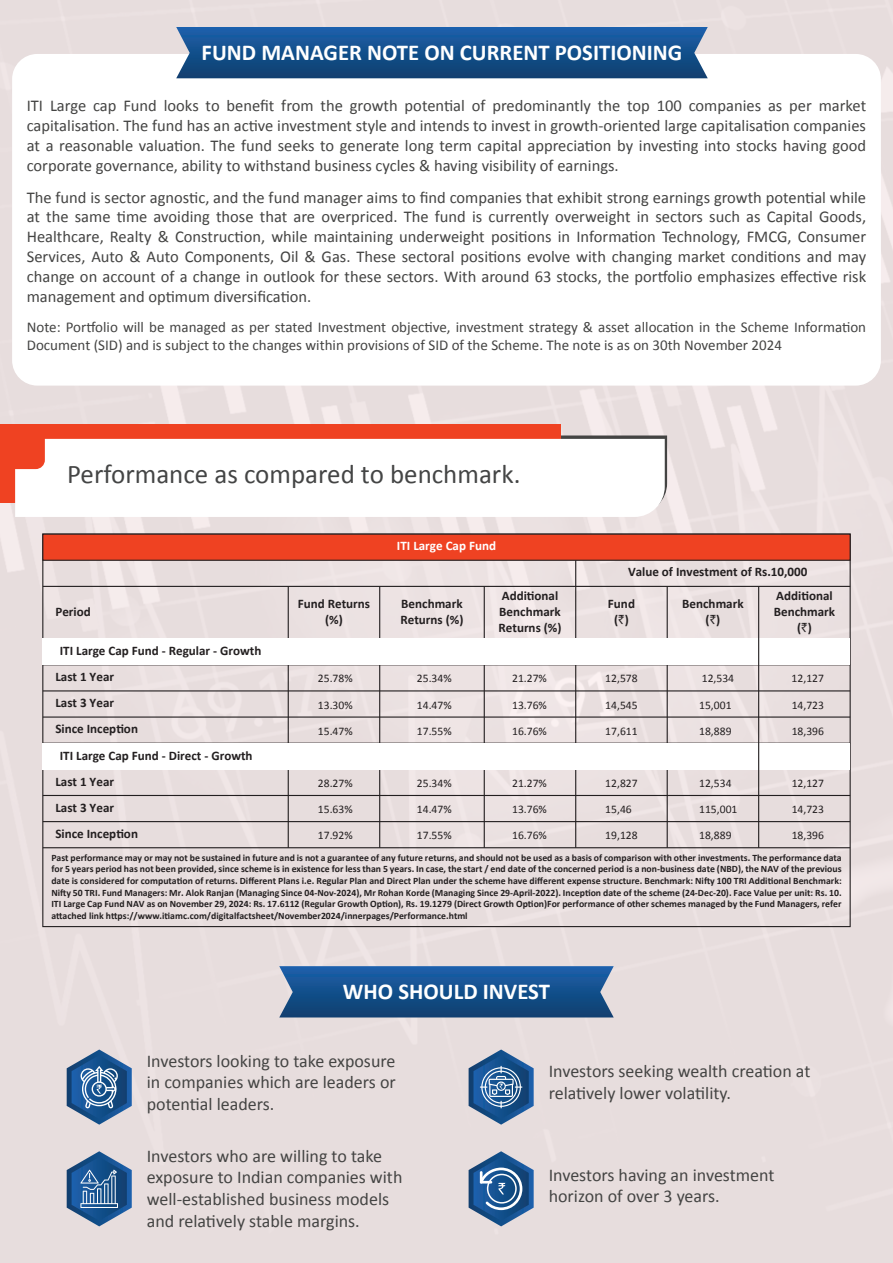
<style>
.page{position:relative;width:893px;height:1263px;background:#fff}
.page>*{position:absolute;margin:0;border:0;box-sizing:border-box;transform-origin:0 0}
.t1{font:27px "Calibri";color:#444545}
.t2{font:700 22.8px "Calibri";color:#fff}
.t3{font:18px/21.6px "Calibri";color:#444443}
.t4{font:16.5px/19.8px "Calibri";color:#444443;text-align:justify}
.t5{font:15px/18px "Calibri";color:#444443}
.t6{font:700 13.05px/15.8px "Calibri";color:#231f20;text-align:center}
.t7{font:700 13.05px "Calibri";color:#fff}
.t8{font:11.55px "Calibri";color:#231f20}
.t9{font:700 9.75px/11.7px "Calibri";color:#231f20;text-align:justify}
.s1{font-family:"Rupee";font-weight:400}
</style>
<div class="page">
<img style="left:0;top:0;width:893px;height:1263px">
<div style="left:12px;top:54px;width:869px;height:332px;background:#fff;border-radius:25px"></div>
<svg style="left:176px;top:27px;width:532px;height:51px;background:#1a538f"></svg>
<svg style="left:279px;top:966px;width:335px;height:51px;background:#1e5690"></svg>
<svg style="left:67px;top:1049px;width:65px;height:76px;background:#6487ad"></svg>
<svg style="left:469px;top:1049px;width:65px;height:76px;background:#6285ac"></svg>
<svg style="left:67px;top:1151px;width:65px;height:75px;background:#5b80a9"></svg>
<svg style="left:469px;top:1151px;width:65px;height:75px;background:#6084ac"></svg>
<div style="left:0;top:424px;width:561px;height:78px;background:#ef4222"></div>
<div style="left:15px;top:439px;width:650px;height:78px;background:#fff"></div>
<svg style="left:15px;top:439px;width:30px;height:30px"></svg>
<div style="left:42px;top:533px;width:809px;height:28px;background:#ef4222;border:1px solid #231f20"></div>
<hr style="left:43px;top:586px;width:807px;height:1px;background:#231f20">
<hr style="left:43px;top:638px;width:807px;height:1px;background:#231f20">
<hr style="left:43px;top:690px;width:807px;height:1px;background:#231f20">
<hr style="left:43px;top:716px;width:807px;height:2px;background:#231f20">
<hr style="left:43px;top:769px;width:807px;height:1px;background:#231f20">
<hr style="left:43px;top:795px;width:807px;height:1px;background:#231f20">
<hr style="left:43px;top:821px;width:807px;height:1px;background:#231f20">
<hr style="left:43px;top:847px;width:807px;height:1px;background:#231f20">
<hr style="left:288px;top:586px;width:1px;height:262px;background:#231f20">
<hr style="left:379px;top:586px;width:1px;height:262px;background:#231f20">
<hr style="left:484px;top:586px;width:1px;height:262px;background:#231f20">
<hr style="left:575px;top:560px;width:1px;height:288px;background:#231f20">
<hr style="left:667px;top:586px;width:1px;height:262px;background:#231f20">
<div style="left:43px;top:639px;width:807px;height:26px;background:#fff"></div>
<div style="left:43px;top:743px;width:807px;height:26px;background:#fff"></div>
<hr style="left:758px;top:586px;width:1px;height:262px;background:#231f20">
<h2 class="t2" style="left:202px;top:38px;width:482px">FUND MANAGER NOTE ON CURRENT POSITIONING</h2>
<p class="t4" style="left:27px;top:96px;width:841px">ITI Large cap Fund looks to benefit from the growth potential of predominantly the top 100 companies as per market capitalisation. The fund has an active investment style and intends to invest in growth-oriented large capitalisation companies at a reasonable valuation. The fund seeks to generate long term capital appreciation by investing into stocks having good corporate governance, ability to withstand business cycles &amp; having visibility of earnings.</p>
<p class="t4" style="left:27px;top:187px;width:841px">The fund is sector agnostic, and the fund manager aims to find companies that exhibit strong earnings growth potential while at the same time avoiding those that are overpriced. The fund is currently overweight in sectors such as Capital Goods, Healthcare, Realty &amp; Construction, while maintaining underweight positions in Information Technology, FMCG, Consumer Services, Auto &amp; Auto Components, Oil &amp; Gas. These sectoral positions evolve with changing market conditions and may change on account of a change in outlook for these sectors. With around 63 stocks, the portfolio emphasizes effective risk management and optimum diversification.</p>
<p class="t5" style="left:27px;top:318px;width:841px">Note: Portfolio will be managed as per stated Investment objective, investment strategy &amp; asset allocation in the Scheme Information<br>Document (SID) and is subject to the changes within provisions of SID of the Scheme. The note is as on 30th November 2024</p>
<h1 class="t1" style="left:67px;top:457px;width:455px">Performance as compared to benchmark.</h1>
<p class="t7" style="left:397px;top:537px;width:101px">ITI Large Cap Fund</p>
<p class="t6" style="left:628px;top:564px;width:181px">Value of Investment of Rs.10,000</p>
<p class="t6" style="left:55px;top:604px;width:37px">Period</p>
<p class="t6" style="left:298px;top:596px;width:74px">Fund Returns (%)</p>
<p class="t6" style="left:400px;top:596px;width:64px;text-align:left">Benchmark<br>Returns (%)</p>
<p class="t6" style="left:498px;top:588px;width:64px;text-align:left">Additional<br>Benchmark<br>Returns (%)</p>
<p class="t6" style="left:608px;top:596px;width:29px">Fund (<span class="s1">`</span>)</p>
<p class="t6" style="left:682px;top:596px;width:63px">Benchmark (<span class="s1">`</span>)</p>
<p class="t6" style="left:774px;top:588px;width:63px">Additional<br>Benchmark (<span class="s1">`</span>)</p>
<p class="t6" style="left:55px;top:638px;width:208px;line-height:26.1px;text-align:left;text-indent:4px">ITI Large Cap Fund - Regular - Growth<br>Last 1 Year<br>Last 3 Year<br>Since Inception</p>
<p class="t6" style="left:60px;top:747px;width:194px">ITI Large Cap Fund - Direct - Growth</p>
<p class="t8" style="left:318px;top:671px;width:36px">25.78%</p>
<p class="t8" style="left:417px;top:671px;width:36px">25.34%</p>
<p class="t8" style="left:512px;top:671px;width:36px">21.27%</p>
<p class="t8" style="left:605px;top:671px;width:34px">12,578</p>
<p class="t8" style="left:702px;top:671px;width:34px">12,534</p>
<p class="t8" style="left:792px;top:671px;width:34px">12,127</p>
<p class="t8" style="left:318px;top:697px;width:36px">13.30%</p>
<p class="t8" style="left:417px;top:697px;width:36px">14.47%</p>
<p class="t8" style="left:512px;top:697px;width:36px">13.76%</p>
<p class="t8" style="left:605px;top:697px;width:34px">14,545</p>
<p class="t8" style="left:699px;top:697px;width:34px">15,001</p>
<p class="t8" style="left:792px;top:697px;width:34px">14,723</p>
<p class="t8" style="left:318px;top:723px;width:36px">15.47%</p>
<p class="t8" style="left:417px;top:723px;width:36px">17.55%</p>
<p class="t8" style="left:512px;top:723px;width:36px">16.76%</p>
<p class="t8" style="left:605px;top:723px;width:34px">17,611</p>
<p class="t8" style="left:699px;top:723px;width:34px">18,889</p>
<p class="t8" style="left:792px;top:723px;width:34px">18,396</p>
<p class="t6" style="left:55px;top:768px;width:84px;line-height:26.1px;text-align:left">Last 1 Year<br>Last 3 Year<br>Since Inception</p>
<p class="t8" style="left:318px;top:776px;width:36px">28.27%</p>
<p class="t8" style="left:417px;top:776px;width:36px">25.34%</p>
<p class="t8" style="left:512px;top:776px;width:36px">21.27%</p>
<p class="t8" style="left:605px;top:776px;width:34px">12,827</p>
<p class="t8" style="left:699px;top:776px;width:34px">12,534</p>
<p class="t8" style="left:792px;top:776px;width:34px">12,127</p>
<p class="t8" style="left:318px;top:802px;width:36px">15.63%</p>
<p class="t8" style="left:417px;top:802px;width:36px">14.47%</p>
<p class="t8" style="left:512px;top:802px;width:36px">13.76%</p>
<p class="t8" style="left:605px;top:802px;width:28px">15,46</p>
<p class="t8" style="left:699px;top:802px;width:40px">115,001</p>
<p class="t8" style="left:792px;top:802px;width:34px">14,723</p>
<p class="t8" style="left:318px;top:828px;width:36px">17.92%</p>
<p class="t8" style="left:417px;top:828px;width:36px">17.55%</p>
<p class="t8" style="left:512px;top:828px;width:36px">16.76%</p>
<p class="t8" style="left:605px;top:828px;width:34px">19,128</p>
<p class="t8" style="left:699px;top:828px;width:34px">18,889</p>
<p class="t8" style="left:792px;top:828px;width:34px">18,396</p>
<p class="t9" style="left:51px;top:851px;width:792px">Past performance may or may not be sustained in future and is not a guarantee of any future returns, and should not be used as a basis of comparison with other investments. The performance data for 5 years period has not been provided, since scheme is in existence for less than 5 years. In case, the start / end date of the concerned period is a non-business date (NBD), the NAV of the previous date is considered for computation of returns. Different Plans i.e. Regular Plan and Direct Plan under the scheme have different expense structure. Benchmark: Nifty 100 TRI Additional Benchmark:<br>Nifty 50 TRI. Fund Managers: Mr. Alok Ranjan (Managing Since 04-Nov-2024), Mr Rohan Korde (Managing Since 29-April-2022). Inception date of the scheme (24-Dec-20). Face Value per unit: Rs. 10.<br>ITI Large Cap Fund NAV as on November 29, 2024: Rs. 17.6112 (Regular Growth Option), Rs. 19.1279 (Direct Growth Option)For performance of other schemes managed by the Fund Managers, refer attached link https://www.itiamc.com/digitalfactsheet/November2024/innerpages/Performance.html</p>
<h2 class="t2" style="left:343px;top:977px;width:208px">WHO SHOULD INVEST</h2>
<p class="t3" style="left:147px;top:1050px;width:250px;text-align:justify">Investors looking to take exposure in companies which are leaders or potential leaders.</p>
<p class="t3" style="left:147px;top:1145px;width:257px">Investors who are willing to take exposure to Indian companies with well-established business models and relatively stable margins.</p>
<p class="t3" style="left:549px;top:1060px;width:263px">Investors seeking wealth creation at relatively lower volatility.</p>
<p class="t3" style="left:549px;top:1164px;width:227px">Investors having an investment horizon of over 3 years.</p>
</div>
